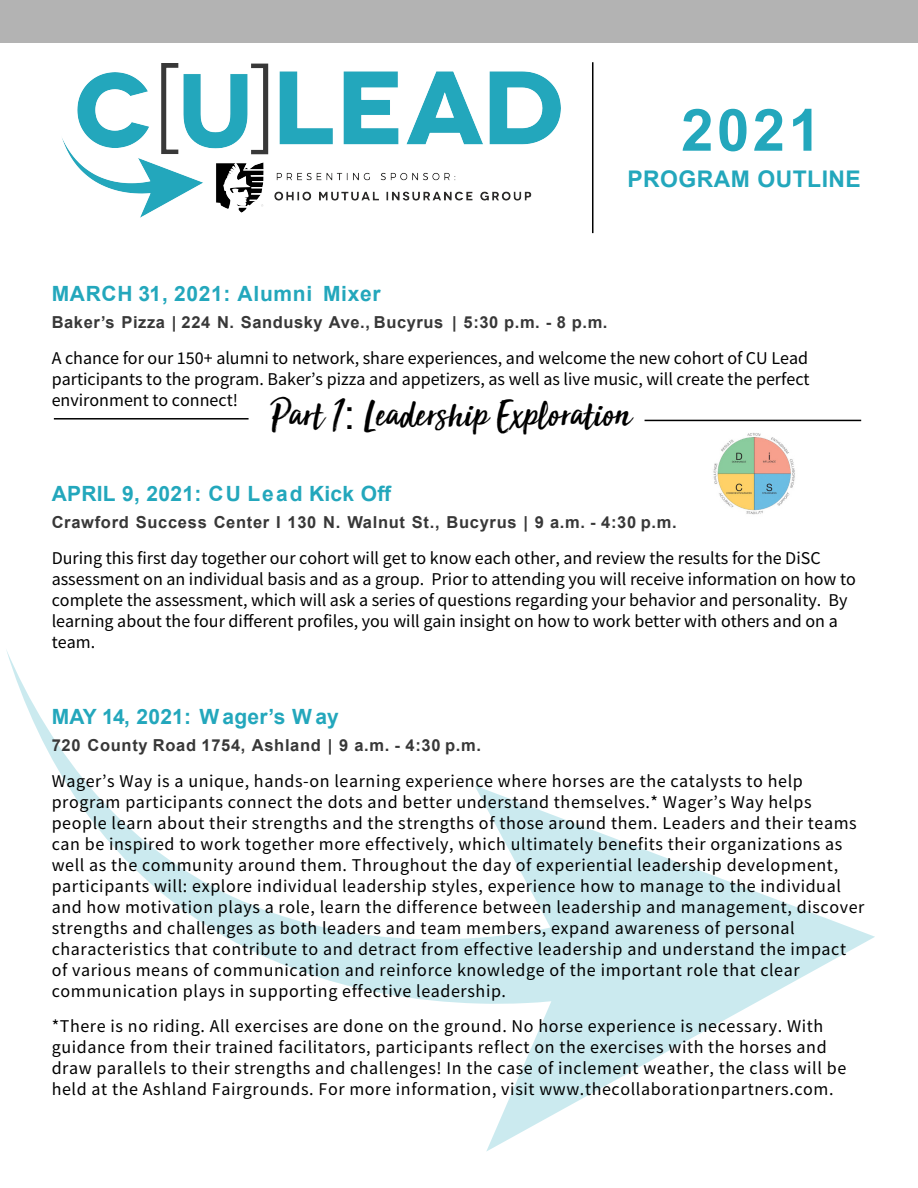
<style>
.page{position:relative;width:918px;height:1188px;background:#fff}
.page>*{position:absolute;margin:0;border:0;box-sizing:border-box;transform-origin:0 0}
.t1{font:700 58.35px "Arial";color:#23a7bc}
.t2{font:40.95px "Sun Valley";color:#000}
.t3{font:700 22.95px "Arial";letter-spacing:.02em;color:#23a7bc}
.t4{font:700 21px "Arial";letter-spacing:.01em;color:#23a7bc}
.t5{font:700 21px "Arial";letter-spacing:.035em;color:#23a7bc}
.t6{font:18px/21px "Source Sans Pro";letter-spacing:.035em;color:#000}
.t7{font:18px/21px "Source Sans Pro";color:#000}
.t8{font:700 16.5px "Arial";letter-spacing:.04em;color:#383838}
.s1{font-family:"Arial"}
</style>
<div class="page">
<svg style="left:6px;top:650px;width:869px;height:502px"></svg>
<hr style="left:592px;top:62px;width:1px;height:171px;background:#000">
<div style="left:0;top:0;width:918px;height:43px;background:#b3b3b3"></div>
<hr style="left:54px;top:418px;width:195px;height:2px;background:#000">
<hr style="left:645px;top:420px;width:216px;height:1px;background:#000">
<img style="left:713px;top:433px;width:82px;height:82px">
<img style="left:62px;top:63px;width:498px;height:154px">
<h1 class="t1" style="left:681px;top:108px;width:141px">2021</h1>
<p class="t3" style="left:628px;top:171px;width:235px">PROGRAM OUTLINE</p>
<p class="t5" style="left:52px;top:286px;width:330px">MARCH 31, 2021: Alumni Mixer</p>
<p class="t8" style="left:52px;top:316px;width:557px">Baker’s Pizza | 224 N. Sandusky Ave., Bucyrus | 5:30 p.m. - 8 p.m.</p>
<p class="t6" style="left:52px;top:349px;width:759px;text-align:justify">A chance for our 150+ alumni to network, share experiences, and welcome the new cohort of CU Lead participants to the program. Baker’s pizza and appetizers, as well as live music, will create the perfect environment to connect!</p>
<h2 class="t2" style="left:271px;top:398px;width:362px">Part 1<span class="s1">:</span> Leadership Exploration</h2>
<p class="t4" style="left:52px;top:486px;width:341px">APRIL 9, 2021: CU Lead Kick Off</p>
<p class="t8" style="left:52px;top:516px;width:626px">Crawford Success Center I 130 N. Walnut St., Bucyrus | 9 a.m. - 4:30 p.m.</p>
<p class="t7" style="left:52px;top:549px;width:806px">During this first day together our cohort will get to know each other, and review the results for the DiSC assessment on an individual basis and as a group. Prior to attending you will receive information on how to complete the assessment, which will ask a series of questions regarding your behavior and personality. By learning about the four different profiles, you will gain insight on how to work better with others and on a team.</p>
<p class="t4" style="left:52px;top:709px;width:289px">MAY 14, 2021: Wager’s W ay</p>
<p class="t8" style="left:52px;top:739px;width:431px">720 County Road 1754, Ashland | 9 a.m. - 4:30 p.m.</p>
<p class="t6" style="left:52px;top:772px;width:814px">Wager’s Way is a unique, hands-on learning experience where horses are the catalysts to help program participants connect the dots and better understand themselves.* Wager’s Way helps people learn about their strengths and the strengths of those around them. Leaders and their teams can be inspired to work together more effectively, which ultimately benefits their organizations as well as the community around them. Throughout the day of experiential leadership development, participants will: explore individual leadership styles, experience how to manage to the individual and how motivation plays a role, learn the difference between leadership and management, discover strengths and challenges as both leaders and team members, expand awareness of personal characteristics that contribute to and detract from effective leadership and understand the impact of various means of communication and reinforce knowledge of the important role that clear communication plays in supporting effective leadership.</p>
<p class="t6" style="left:52px;top:1017px;width:796px">*There is no riding. All exercises are done on the ground. No horse experience is necessary. With guidance from their trained facilitators, participants reflect on the exercises with the horses and draw parallels to their strengths and challenges! In the case of inclement weather, the class will be held at the Ashland Fairgrounds. For more information, visit www.thecollaborationpartners.com.</p>
</div>
